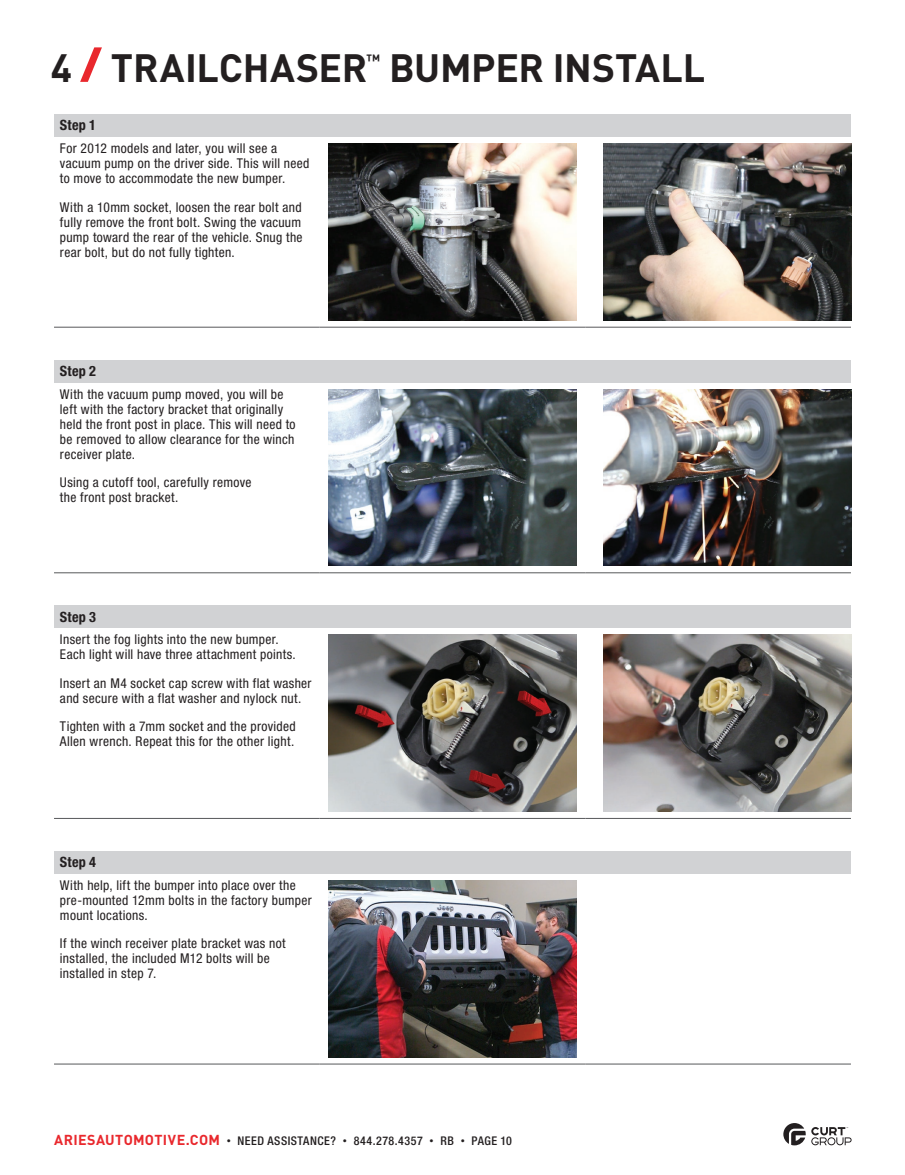
<style>
.page{position:relative;width:905px;height:1175px;background:#fff}
.page>*{position:absolute;margin:0;border:0;box-sizing:border-box;transform-origin:0 0}
.t1{font:700 39px "DINOT";letter-spacing:-.005em;color:#231f20}
.t2{font:700 16.2px "DINOT";color:#231f20}
.t3{font:700 condensed 14.25px "Helvetica Neue LT Std";letter-spacing:.015em;color:#231f20}
.t4{font:condensed 13.5px/15px "Helvetica Neue LT Std";letter-spacing:.025em;color:#231f20}
.t5{font:500 condensed 12px "Helvetica Neue LT Std";letter-spacing:.04em;color:#231f20}
.s1{font-weight:900;font-size:40.95px;color:#e9282d}
.s2{font-family:"DINOT";font-weight:700;font-stretch:normal;font-size:14.25px;color:#e9282d}
.s3{font-family:"DINOT";font-weight:400;font-stretch:normal;font-size:9px}
</style>
<div class="page">
<svg style="left:783px;top:1123px;width:68px;height:22px"></svg>
<div style="left:54px;top:114px;width:796px;height:22px;background:#d1d2d4"></div>
<hr style="left:54px;top:327px;width:266px;height:1px;background:#57585a">
<hr style="left:320px;top:327px;width:265px;height:1px;background:#57585a">
<hr style="left:585px;top:327px;width:265px;height:1px;background:#57585a">
<img style="left:329px;top:143px;width:247px;height:177px">
<img style="left:603px;top:143px;width:248px;height:177px">
<div style="left:54px;top:851px;width:796px;height:22px;background:#d1d2d4"></div>
<hr style="left:54px;top:1063px;width:266px;height:1px;background:#57585a">
<hr style="left:320px;top:1063px;width:265px;height:1px;background:#57585a">
<hr style="left:585px;top:1063px;width:265px;height:1px;background:#57585a">
<img style="left:329px;top:880px;width:247px;height:177px">
<div style="left:54px;top:360px;width:796px;height:22px;background:#d1d2d4"></div>
<hr style="left:54px;top:572px;width:266px;height:1px;background:#57585a">
<hr style="left:320px;top:572px;width:265px;height:1px;background:#57585a">
<hr style="left:585px;top:572px;width:265px;height:1px;background:#57585a">
<img style="left:329px;top:389px;width:247px;height:177px">
<img style="left:603px;top:389px;width:248px;height:177px">
<div style="left:54px;top:605px;width:796px;height:22px;background:#d1d2d4"></div>
<hr style="left:54px;top:818px;width:266px;height:1px;background:#57585a">
<hr style="left:320px;top:818px;width:265px;height:1px;background:#57585a">
<hr style="left:585px;top:818px;width:265px;height:1px;background:#57585a">
<img style="left:329px;top:634px;width:247px;height:177px">
<img style="left:603px;top:634px;width:248px;height:177px">
<h1 class="t1" style="left:51px;top:37px;width:318px">4 <span class="s1">/</span> TRAILCHASER</h1>
<p class="t2" style="left:366px;top:47px;width:15px">™</p>
<h1 class="t1" style="left:389px;top:37px;width:318px">BUMPER INSTALL</h1>
<p class="t3" style="left:60px;top:117px;width:38px">Step 1</p>
<p class="t4" style="left:60px;top:141px;width:251px">For 2012 models and later, you will see a vacuum pump on the driver side. This will need to move to accommodate the new bumper.</p>
<p class="t4" style="left:60px;top:199px;width:244px;text-align:justify">With a 10mm socket, loosen the rear bolt and fully remove the front bolt. Swing the vacuum pump toward the rear of the vehicle. Snug the rear bolt, but do not fully tighten.</p>
<p class="t3" style="left:60px;top:362px;width:38px">Step 2</p>
<p class="t4" style="left:60px;top:386px;width:237px">With the vacuum pump moved, you will be left with the factory bracket that originally held the front post in place. This will need to be removed to allow clearance for the winch receiver plate.</p>
<p class="t4" style="left:60px;top:475px;width:193px">Using a cutoff tool, carefully remove the front post bracket.</p>
<p class="t3" style="left:60px;top:608px;width:38px">Step 3</p>
<p class="t4" style="left:60px;top:632px;width:237px">Insert the fog lights into the new bumper.<br>Each light will have three attachment points.</p>
<p class="t4" style="left:60px;top:675px;width:253px">Insert an M4 socket cap screw with flat washer and secure with a flat washer and nylock nut.</p>
<p class="t4" style="left:60px;top:719px;width:237px">Tighten with a 7mm socket and the provided<br>Allen wrench. Repeat this for the other light.</p>
<p class="t3" style="left:60px;top:853px;width:38px">Step 4</p>
<p class="t4" style="left:60px;top:877px;width:253px">With help, lift the bumper into place over the pre-mounted 12mm bolts in the factory bumper mount locations.</p>
<p class="t4" style="left:60px;top:936px;width:227px">If the winch receiver plate bracket was not installed, the included M12 bolts will be installed in step 7.</p>
<p class="t5" style="left:54px;top:1133px;width:459px"><span class="s2">ARIESAUTOMOTIVE.COM</span> <span class="s3">•</span> NEED ASSISTANCE? <span class="s3">•</span> 844.278.4357 <span class="s3">•</span> RB <span class="s3">•</span> PAGE 10</p>
</div>
